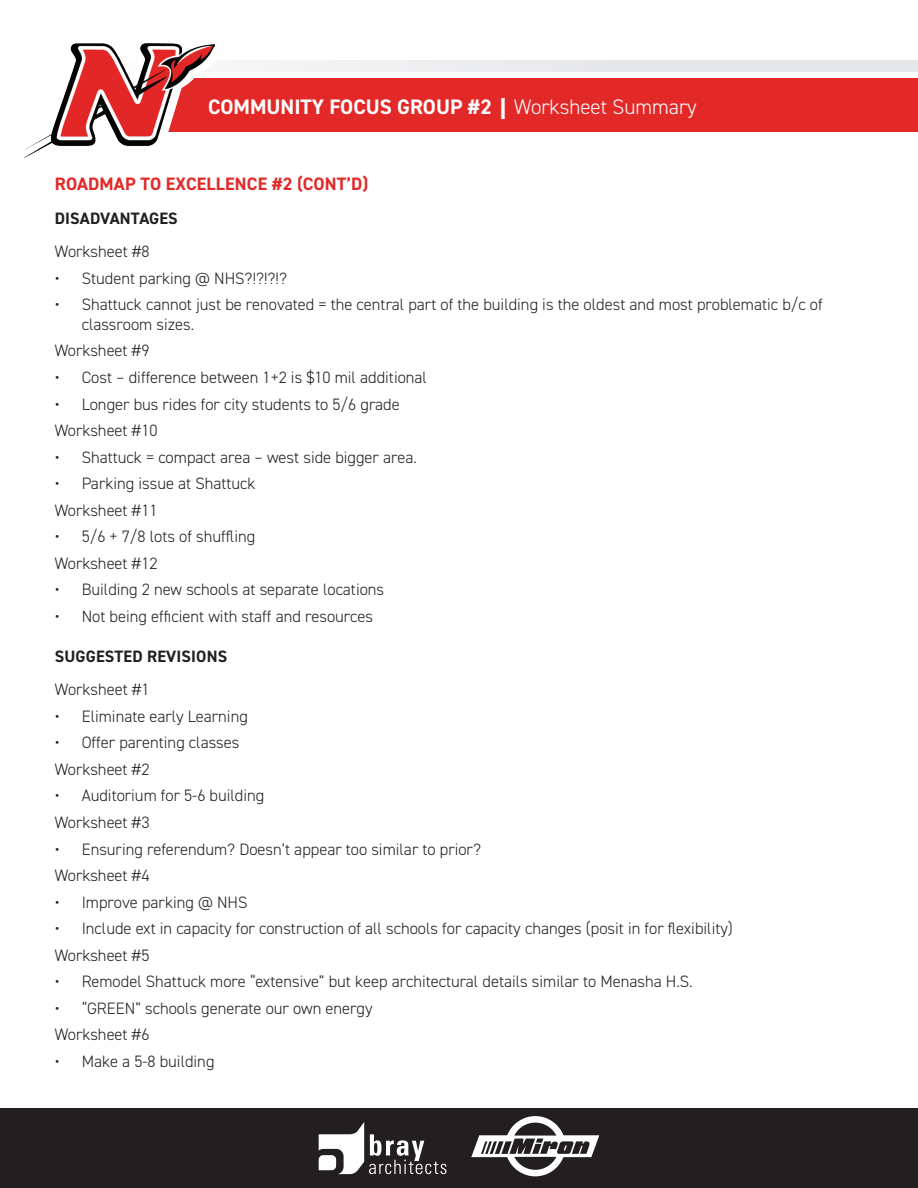
<style>
.page{position:relative;width:918px;height:1188px;background:#fff}
.page>*{position:absolute;margin:0;border:0;box-sizing:border-box;transform-origin:0 0}
.t1{font:700 21px "DIN2014";color:#fff}
.t2{font:700 18px "DIN2014";letter-spacing:.01em;color:#e32927}
.t3{font:300 16.5px/26.5px "DIN2014";color:#231f20}
.t4{font:700 16.5px "DIN2014";letter-spacing:.01em;color:#231f20}
.s1{font-family:"Tablet Gothic Wide"}
.s2{font-weight:300}
</style>
<div class="page">
<div style="left:120px;top:60px;width:798px;height:12px;background:#e6e7e9"></div>
<div style="left:0;top:1108px;width:918px;height:80px;background:#231f20"></div>
<svg style="left:319px;top:1122px;width:127px;height:52px"></svg>
<svg style="left:471px;top:1116px;width:128px;height:61px"></svg>
<div style="left:162px;top:78px;width:756px;height:54px;background:#e32927"></div>
<svg style="left:24px;top:44px;width:214px;height:114px"></svg>
<img style="left:25px;top:43px;width:189px;height:114px">
<p class="t1" style="left:208px;top:92px;width:490px">COMMUNITY FOCUS GROUP #2 <span class="s1">|</span> <span class="s2">Worksheet Summary</span></p>
<p class="t2" style="left:55px;top:172px;width:315px">ROADMAP TO EXCELLENCE #2 (CONT’D)</p>
<p class="t4" style="left:55px;top:207px;width:125px">DISADVANTAGES</p>
<p class="t3" style="left:55px;top:238px;width:96px">Worksheet #8</p>
<p class="t3" style="left:55px;top:265px;width:234px">• Student parking @ NHS?!?!?!?</p>
<p class="t3" style="left:82px;top:295px;width:743px;line-height:19.8px;text-indent:-27px">• Shattuck cannot just be renovated = the central part of the building is the oldest and most problematic b/c of classroom sizes.</p>
<p class="t3" style="left:55px;top:338px;width:96px">Worksheet #9</p>
<p class="t3" style="left:55px;top:364px;width:374px">• Cost – difference between 1+2 is $10 mil additional</p>
<p class="t3" style="left:55px;top:391px;width:346px">• Longer bus rides for city students to 5/6 grade<br>Worksheet #10</p>
<p class="t3" style="left:55px;top:444px;width:364px">• Shattuck = compact area – west side bigger area.</p>
<p class="t3" style="left:55px;top:470px;width:202px">• Parking issue at Shattuck<br>Worksheet #11</p>
<p class="t3" style="left:55px;top:523px;width:202px">• 5/6 + 7/8 lots of shuffling<br>Worksheet #12</p>
<p class="t3" style="left:55px;top:576px;width:331px">• Building 2 new schools at separate locations</p>
<p class="t3" style="left:55px;top:603px;width:320px">• Not being efficient with staff and resources</p>
<p class="t4" style="left:55px;top:645px;width:174px">SUGGESTED REVISIONS</p>
<p class="t3" style="left:55px;top:676px;width:96px">Worksheet #1</p>
<p class="t3" style="left:55px;top:703px;width:195px">• Eliminate early Learning</p>
<p class="t3" style="left:55px;top:729px;width:186px">• Offer parenting classes<br>Worksheet #2</p>
<p class="t3" style="left:55px;top:783px;width:211px">• Auditorium for 5-6 building<br>Worksheet #3</p>
<p class="t3" style="left:55px;top:836px;width:428px">• Ensuring referendum? Doesn’t appear too similar to prior?<br>Worksheet #4</p>
<p class="t3" style="left:55px;top:889px;width:194px">• Improve parking @ NHS</p>
<p class="t3" style="left:55px;top:915px;width:680px">• Include ext in capacity for construction of all schools for capacity changes (posit in for flexibility)<br>Worksheet #5</p>
<p class="t3" style="left:55px;top:968px;width:640px">• Remodel Shattuck more “extensive” but keep architectural details similar to Menasha H.S.</p>
<p class="t3" style="left:55px;top:995px;width:319px">• “GREEN” schools generate our own energy<br>Worksheet #6</p>
<p class="t3" style="left:55px;top:1048px;width:161px">• Make a 5-8 building</p>
</div>
